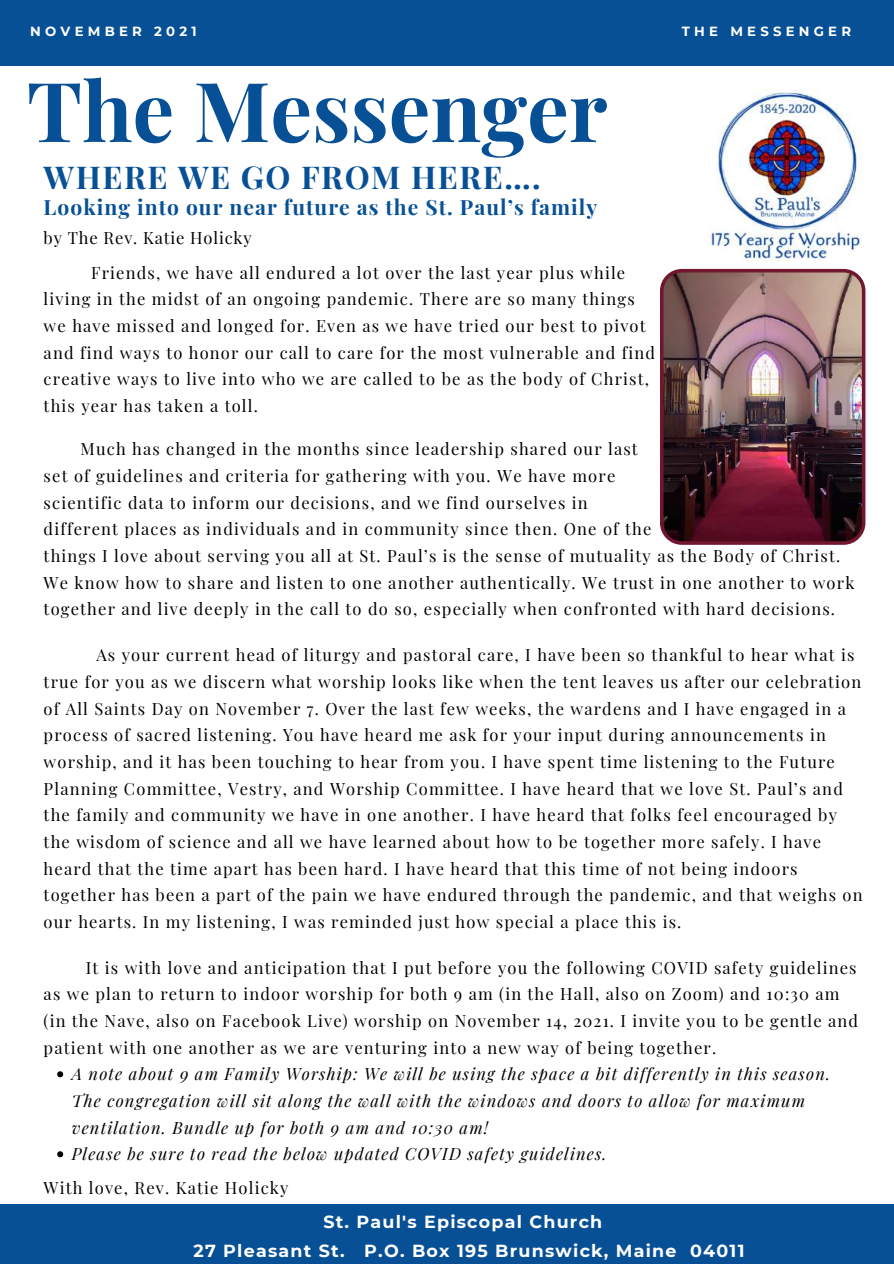
<style>
.page{position:relative;width:894px;height:1264px;background:#fff}
.page>*{position:absolute;margin:0;border:0;box-sizing:border-box;transform-origin:0 0}
.t1{font:700 82.8px "Playfair Display";color:#075096}
.t2{font:700 31.5px "Playfair Display";letter-spacing:.05em;color:#075096}
.t3{font:700 21px "Playfair Display";letter-spacing:.05em;color:#075096}
.t4{font:700 17.4px/29.2px "Montserrat";letter-spacing:.07em;color:#fff}
.t5{font:16.5px/26.7px "Playfair Display";letter-spacing:.07em;color:#000}
.t6{font:italic 16.5px/26.7px "Playfair Display";letter-spacing:.07em;color:#000}
.t7{font:16.5px "Playfair Display";letter-spacing:.05em;color:#000}
.t8{font:700 13.2px "Montserrat";letter-spacing:.32em;color:#fff}
</style>
<div class="page">
<div style="left:0;top:0;width:893px;height:65px;background:#075096"></div>
<div style="left:0;top:1204px;width:893px;height:59px;background:#075096"></div>
<svg style="left:57px;top:1071px;width:6px;height:6px"></svg>
<svg style="left:57px;top:1151px;width:6px;height:6px"></svg>
<img style="left:708px;top:89px;width:154px;height:170px">
<img style="left:660px;top:269px;width:205px;height:276px">
<p class="t8" style="left:30px;top:24px;width:168px">NOVEMBER 2021</p>
<p class="t8" style="left:681px;top:23px;width:171px">THE MESSENGER</p>
<h1 class="t1" style="left:27px;top:53px;width:582px">The Messenger</h1>
<h2 class="t2" style="left:44px;top:154px;width:498px">WHERE WE GO FROM HERE….</h2>
<p class="t3" style="left:44px;top:192px;width:555px">Looking into our near future as the St. Paul’s family</p>
<p class="t7" style="left:44px;top:226px;width:209px">by The Rev. Katie Holicky</p>
<p class="t5" style="left:44px;top:258px;width:612px;text-indent:47px">Friends, we have all endured a lot over the last year plus while living in the midst of an ongoing pandemic. There are so many things we have missed and longed for. Even as we have tried our best to pivot and find ways to honor our call to care for the most vulnerable and find creative ways to live into who we are called to be as the body of Christ, this year has taken a toll.</p>
<p class="t5" style="left:44px;top:435px;width:812px;text-indent:37px">Much has changed in the months since leadership shared our last<br>set of guidelines and criteria for gathering with you. We have more<br>scientific data to inform our decisions, and we find ourselves in<br>different places as individuals and in community since then. One of the<br>things I love about serving you all at St. Paul’s is the sense of mutuality as the Body of Christ.<br>We know how to share and listen to one another authentically. We trust in one another to work together and live deeply in the call to do so, especially when confronted with hard decisions.</p>
<p class="t5" style="left:44px;top:641px;width:820px;text-indent:53px">As your current head of liturgy and pastoral care, I have been so thankful to hear what is true for you as we discern what worship looks like when the tent leaves us after our celebration of All Saints Day on November 7. Over the last few weeks, the wardens and I have engaged in a process of sacred listening. You have heard me ask for your input during announcements in worship, and it has been touching to hear from you. I have spent time listening to the Future Planning Committee, Vestry, and Worship Committee. I have heard that we love St. Paul’s and the family and community we have in one another. I have heard that folks feel encouraged by the wisdom of science and all we have learned about how to be together more safely. I have heard that the time apart has been hard. I have heard that this time of not being indoors together has been a part of the pain we have endured through the pandemic, and that weighs on our hearts. In my listening, I was reminded just how special a place this is.</p>
<p class="t5" style="left:44px;top:953px;width:815px;text-indent:42px">It is with love and anticipation that I put before you the following COVID safety guidelines as we plan to return to indoor worship for both 9 am (in the Hall, also on Zoom) and 10:30 am (in the Nave, also on Facebook Live) worship on November 14, 2021. I invite you to be gentle and patient with one another as we are venturing into a new way of being together.</p>
<p class="t6" style="left:72px;top:1060px;width:759px">A note about 9 am Family Worship: We will be using the space a bit differently in this season.<br>The congregation will sit along the wall with the windows and doors to allow for maximum ventilation. Bundle up for both 9 am and 10:30 am!<br>Please be sure to read the below updated COVID safety guidelines.</p>
<p class="t5" style="left:44px;top:1173px;width:246px">With love, Rev. Katie Holicky</p>
<p class="t4" style="left:193px;top:1207px;width:552px;text-indent:130px">St. Paul's Episcopal Church<br>27 Pleasant St. P.O. Box 195 Brunswick, Maine 04011</p>
</div>
